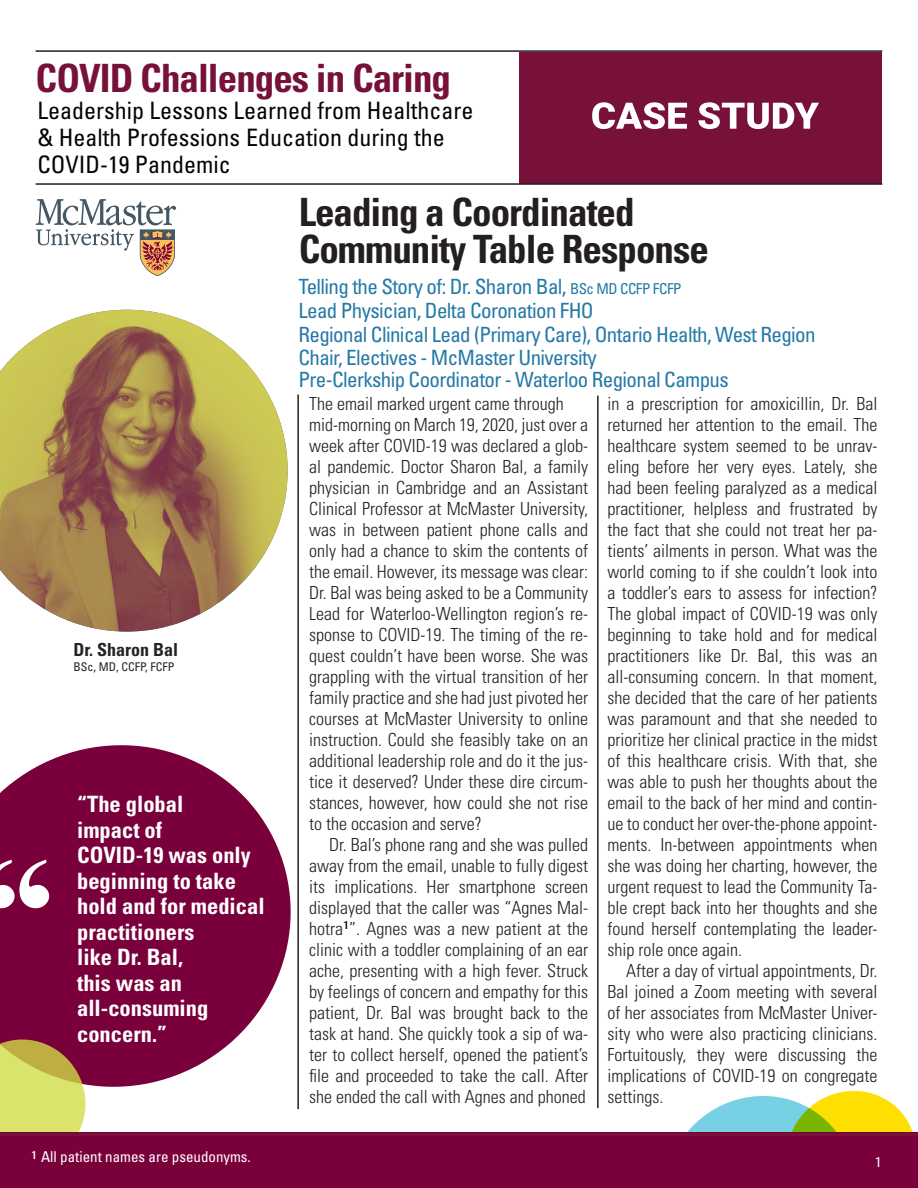
<style>
.page{position:relative;width:918px;height:1188px;background:#fff}
.page>*{position:absolute;margin:0;border:0;box-sizing:border-box;transform-origin:0 0}
.t1{font:700 condensed 39px "Univers LT Std";letter-spacing:-.025em;color:#231f20}
.t2{font:700 condensed 39px "Univers LT Std";letter-spacing:-.025em;color:#78113a}
.t3{font:condensed 24px/27px "Univers LT Std";color:#040503}
.t4{font:700 condensed 22.5px/25.5px "Univers LT Std";color:#fff}
.t5{font:condensed 21px "Univers LT Std";letter-spacing:-.03em;color:#2479a6}
.t6{font:300 condensed 18px/21px "Univers LT Std";color:#231f20;text-align:justify}
.t7{font:700 condensed 18px "Univers LT Std";color:#262324}
.t8{font:condensed 15px "Univers LT Std";color:#fff}
.t9{font:15px "Myriad Pro";color:#fff}
.t10{font:condensed 12px "Univers LT Std";color:#262324}
.t11{font:condensed 11.25px "Univers LT Std";color:#fff;scale:1.33 1}
.t12{font:condensed 11.25px "Univers LT Std";color:#040503;scale:1.33 1}
.s1{font-size:15px}
</style>
<div class="page">
<svg style="left:654px;top:1090px;width:264px;height:43px"></svg>
<svg style="left:0;top:745px;width:299px;height:365px;fill:#7a003b"></svg>
<svg style="left:0;top:1031px;width:94px;height:102px;background:#c2a85f"></svg>
<hr style="left:297px;top:395px;width:2px;height:714px;background:#231f20">
<hr style="left:597px;top:396px;width:2px;height:712px;background:#231f20">
<div style="left:519px;top:52px;width:363px;height:131px;background:#78113a"></div>
<svg style="left:592px;top:102px;width:95px;height:27px"></svg>
<svg style="left:698px;top:102px;width:121px;height:27px"></svg>
<hr style="left:36px;top:50px;width:846px;height:2px;background:#231f20">
<hr style="left:36px;top:183px;width:846px;height:2px;background:#231f20">
<div style="left:0;top:1133px;width:918px;height:55px;background:#7a003b"></div>
<hr style="left:0;top:1133px;width:918px;height:3px;background:#78113a">
<img style="left:0;top:310px;width:288px;height:322px">
<svg style="left:0;top:860px;width:49px;height:48px"></svg>
<svg style="left:36px;top:199px;width:140px;height:77px"></svg>
<p class="t2" style="left:36px;top:54px;width:417px">COVID Challenges in Caring</p>
<p class="t3" style="left:38px;top:97px;width:437px">Leadership Lessons Learned from Healthcare &amp; Health Professions Education during the<br>COVID-19 Pandemic</p>
<p class="t7" style="left:74px;top:639px;width:106px">Dr. Sharon Bal</p>
<p class="t10" style="left:74px;top:659px;width:102px">BSc, MD, CCFP, FCFP</p>
<p class="t4" style="left:77px;top:791px;width:108px">“The global</p>
<p class="t4" style="left:77px;top:817px;width:87px">impact of</p>
<p class="t4" style="left:77px;top:842px;width:189px">COVID-19 was only beginning to take hold and for medical</p>
<p class="t4" style="left:77px;top:919px;width:119px">practitioners</p>
<p class="t4" style="left:77px;top:944px;width:107px">like Dr. Bal,</p>
<p class="t4" style="left:77px;top:970px;width:106px">this was an</p>
<p class="t4" style="left:77px;top:995px;width:133px">all-consuming</p>
<p class="t4" style="left:77px;top:1021px;width:91px">concern.”</p>
<p class="t11" style="left:31px;top:1147px;width:7px">1</p>
<p class="t8" style="left:41px;top:1147px;width:211px">All patient names are pseudonyms.</p>
<p class="t1" style="left:299px;top:188px;width:337px">Leading a Coordinated</p>
<p class="t1" style="left:299px;top:225px;width:412px">Community Table Response</p>
<p class="t5" style="left:298px;top:273px;width:385px">Telling the Story of: Dr. Sharon Bal, <span class="s1">BSc MD CCFP FCFP</span></p>
<p class="t5" style="left:298px;top:297px;width:297px">Lead Physician, Delta Coronation FHO</p>
<p class="t5" style="left:298px;top:321px;width:519px">Regional Clinical Lead (Primary Care), Ontario Health, West Region</p>
<p class="t5" style="left:298px;top:344px;width:300px">Chair, Electives - McMaster University</p>
<p class="t5" style="left:298px;top:366px;width:432px">Pre-Clerkship Coordinator - Waterloo Regional Campus</p>
<p class="t6" style="left:309px;top:393px;width:281px;text-align:left">The email marked urgent came through mid-morning on March 19, 2020, just over a week after COVID-19 was declared a glob&shy;al pandemic. Doctor Sharon Bal, a family physician in Cambridge and an Assistant Clinical Professor at McMaster University, was in between patient phone calls and only had a chance to skim the contents of the email. However, its message was clear:<br>Dr. Bal was being asked to be a Community Lead for Waterloo-Wellington region’s re&shy;sponse to COVID-19. The timing of the re&shy;quest couldn’t have been worse. She was grappling with the virtual transition of her family practice and she had just pivoted her courses at McMaster University to online instruction. Could she feasibly take on an additional leadership role and do it the jus&shy;tice it deserved? Under these dire circum&shy;stances, however, how could she not rise to the occasion and serve?</p>
<p class="t6" style="left:309px;top:834px;width:281px;text-indent:20px">Dr. Bal’s phone rang and she was pulled away from the email, unable to fully digest its implications. Her smartphone screen displayed that the caller was “Agnes Mal&shy;hotra ”. Agnes was a new patient at the clinic with a toddler complaining of an ear ache, presenting with a high fever. Struck by feelings of concern and empathy for this patient, Dr. Bal was brought back to the task at hand. She quickly took a sip of wa&shy;ter to collect herself, opened the patient’s file and proceeded to take the call. After she ended the call with Agnes and phoned</p>
<p class="t12" style="left:343px;top:918px;width:7px">1</p>
<p class="t6" style="left:607px;top:393px;width:272px">in a prescription for amoxicillin, Dr. Bal returned her attention to the email. The healthcare system seemed to be unrav&shy;eling before her very eyes. Lately, she had been feeling paralyzed as a medical practitioner, helpless and frustrated by the fact that she could not treat her pa&shy;tients’ ailments in person. What was the world coming to if she couldn’t look into a toddler’s ears to assess for infection?<br>The global impact of COVID-19 was only beginning to take hold and for medical practitioners like Dr. Bal, this was an all-consuming concern. In that moment, she decided that the care of her patients was paramount and that she needed to prioritize her clinical practice in the midst of this healthcare crisis. With that, she was able to push her thoughts about the email to the back of her mind and contin&shy;ue to conduct her over-the-phone appoint&shy;ments. In-between appointments when she was doing her charting, however, the urgent request to lead the Community Ta&shy;ble crept back into her thoughts and she found herself contemplating the leader&shy;ship role once again.</p>
<p class="t6" style="left:607px;top:960px;width:272px;text-indent:19px">After a day of virtual appointments, Dr.<br>Bal joined a Zoom meeting with several of her associates from McMaster Univer&shy;sity who were also practicing clinicians.<br>Fortuitously, they were discussing the implications of COVID-19 on congregate settings.</p>
<p class="t9" style="left:875px;top:1153px;width:9px">1</p>
</div>
